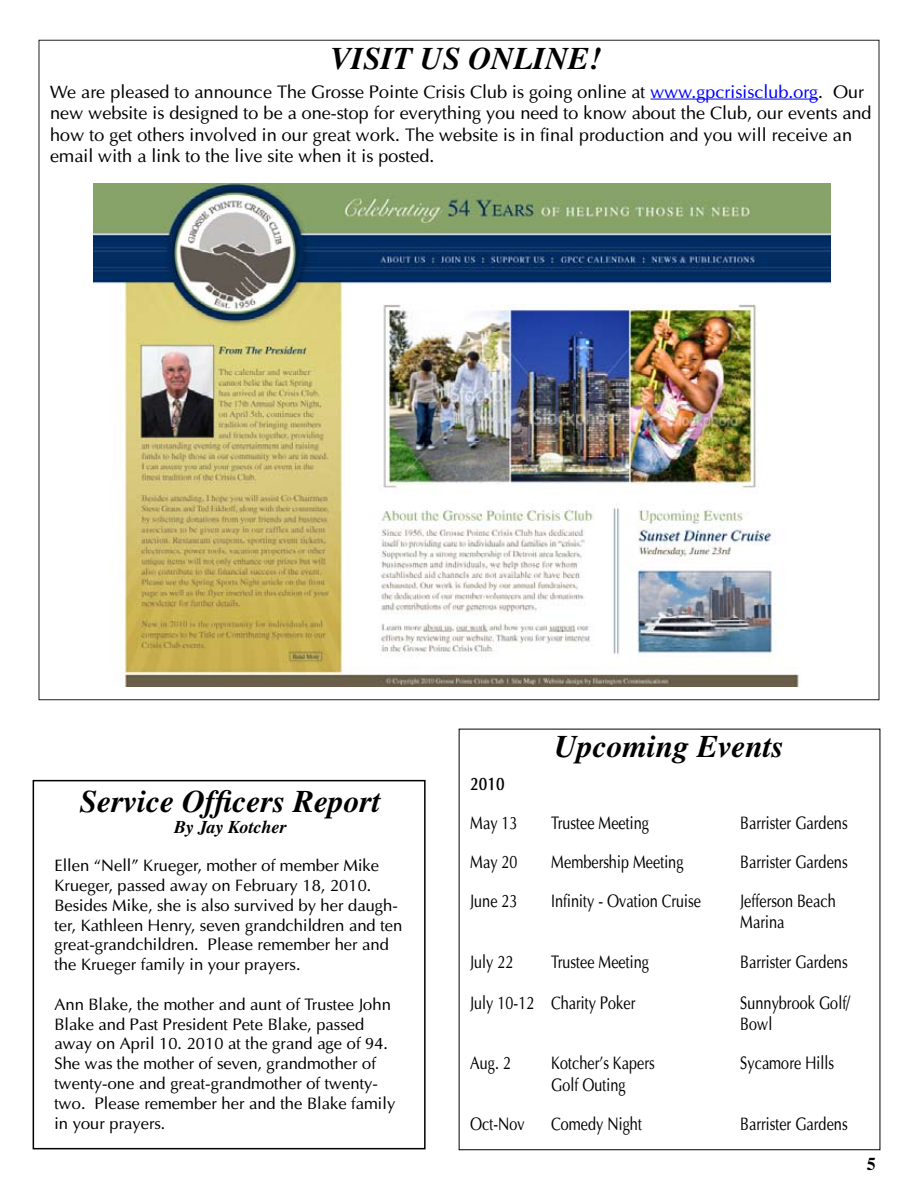
<style>
.page{position:relative;width:918px;height:1188px;background:#fff}
.page>*{position:absolute;margin:0;border:0;box-sizing:border-box;transform-origin:0 0}
.t1{font:italic 700 31.5px "Times";color:#000}
.t2{font:18px/21.6px "Optima";color:#000}
.t3{font:18px/21.6px "Optima";color:#000;scale:.8 1}
.t4{font:italic 700 18px "Times";color:#000}
.t5{font:700 18px "Optima";color:#000;scale:.8 1}
.t6{font:700 18px "Times";color:#000}
.t7{font:16.5px/19.8px "Optima";color:#000}
.s1{color:#00f}
</style>
<div class="page">
<img style="left:94px;top:183px;width:737px;height:504px">
<hr style="left:651px;top:99px;width:167px;height:1px;background:#00f">
<div style="left:33px;top:780px;width:393px;height:369px;border:2px solid #000"></div>
<h1 class="t1" style="left:330px;top:40px;width:273px">VISIT US ONLINE!</h1>
<p class="t2" style="left:50px;top:81px;width:823px">We are pleased to announce The Grosse Pointe Crisis Club is going online at <span class="s1">www.gpcrisisclub.org</span>. Our new website is designed to be a one-stop for everything you need to know about the Club, our events and how to get others involved in our great work. The website is in final production and you will receive an email with a link to the live site when it is posted.</p>
<h1 class="t1" style="left:80px;top:783px;width:302px">Service Officers Report</h1>
<p class="t4" style="left:174px;top:817px;width:114px">By Jay Kotcher</p>
<p class="t7" style="left:54px;top:856px;width:350px">Ellen “Nell” Krueger, mother of member Mike Krueger, passed away on February 18, 2010.<br>Besides Mike, she is also survived by her daugh&shy;ter, Kathleen Henry, seven grandchildren and ten great-grandchildren. Please remember her and the Krueger family in your prayers.</p>
<p class="t7" style="left:54px;top:994px;width:342px">Ann Blake, the mother and aunt of Trustee John Blake and Past President Pete Blake, passed away on April 10. 2010 at the grand age of 94.<br>She was the mother of seven, grandmother of twenty-one and great-grandmother of twenty&shy;two. Please remember her and the Blake family in your prayers.</p>
<h1 class="t1" style="left:555px;top:728px;width:231px">Upcoming Events</h1>
<p class="t5" style="left:470px;top:773px;width:45px">2010</p>
<p class="t3" style="left:470px;top:812px;width:61px">May 13</p>
<p class="t3" style="left:551px;top:812px;width:124px">Trustee Meeting</p>
<p class="t3" style="left:740px;top:812px;width:136px">Barrister Gardens</p>
<p class="t3" style="left:470px;top:851px;width:61px">May 20</p>
<p class="t3" style="left:551px;top:851px;width:167px">Membership Meeting</p>
<p class="t3" style="left:740px;top:851px;width:136px">Barrister Gardens</p>
<p class="t3" style="left:470px;top:890px;width:61px">June 23</p>
<p class="t3" style="left:551px;top:890px;width:189px">Infinity - Ovation Cruise</p>
<p class="t3" style="left:740px;top:890px;width:121px">Jefferson Beach<br>Marina</p>
<p class="t3" style="left:470px;top:951px;width:56px">July 22</p>
<p class="t3" style="left:551px;top:951px;width:124px">Trustee Meeting</p>
<p class="t3" style="left:740px;top:951px;width:136px">Barrister Gardens</p>
<p class="t3" style="left:470px;top:992px;width:208px">July 10-12 Charity Poker</p>
<p class="t3" style="left:740px;top:992px;width:139px">Sunnybrook Golf/<br>Bowl</p>
<p class="t3" style="left:470px;top:1052px;width:53px">Aug. 2</p>
<p class="t3" style="left:551px;top:1052px;width:131px">Kotcher’s Kapers</p>
<p class="t3" style="left:740px;top:1052px;width:119px">Sycamore Hills</p>
<p class="t3" style="left:551px;top:1074px;width:95px">Golf Outing</p>
<p class="t3" style="left:470px;top:1113px;width:70px">Oct-Nov</p>
<p class="t3" style="left:551px;top:1113px;width:115px">Comedy Night</p>
<p class="t3" style="left:740px;top:1113px;width:136px">Barrister Gardens</p>
<p class="t6" style="left:867px;top:1153px;width:10px">5</p>
</div>
